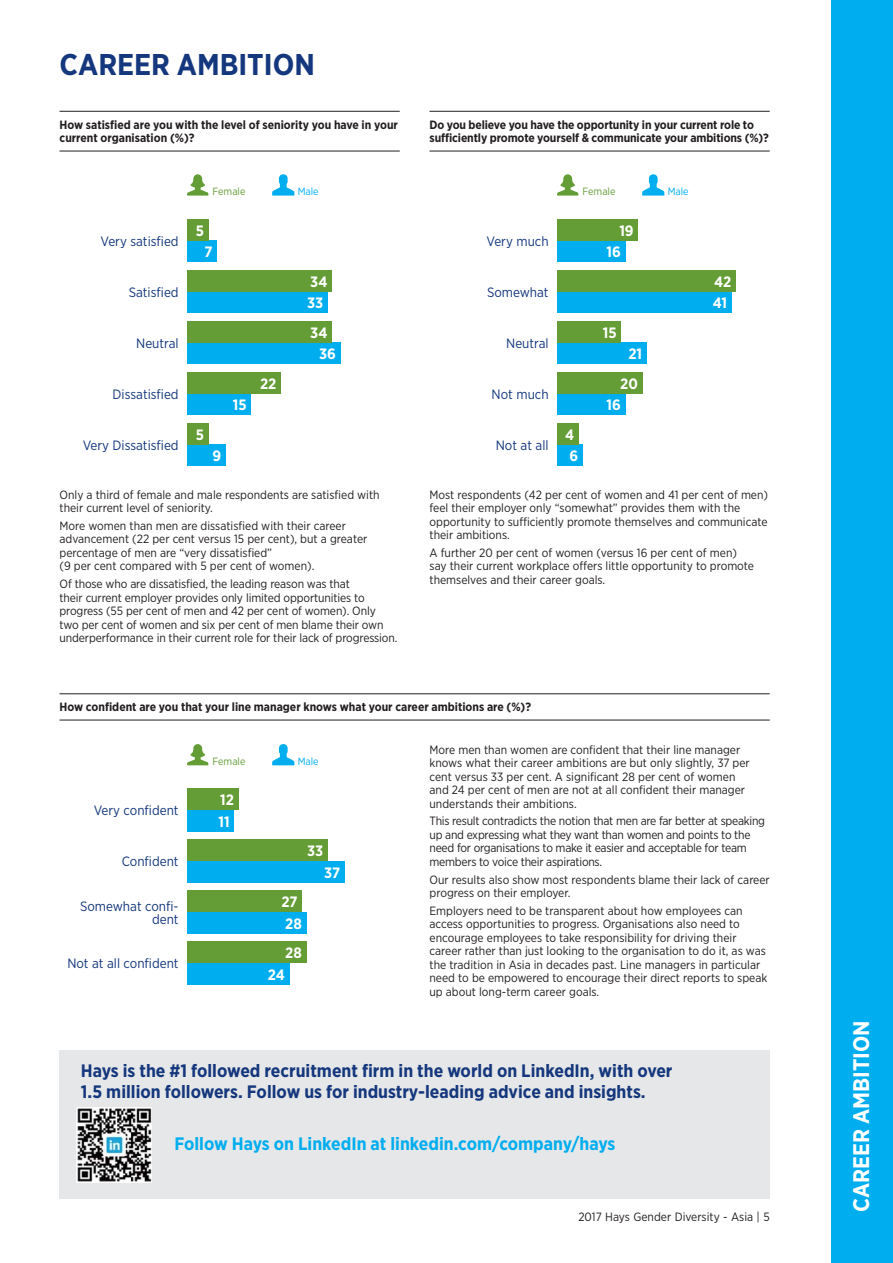
<style>
.page{position:relative;width:893px;height:1263px;background:#fff}
.page>*{position:absolute;margin:0;border:0;box-sizing:border-box;transform-origin:0 0}
.t1{font:700 30px "Gotham Narrow";color:#14377d}
.t2{font:700 22.5px "Gotham Narrow";color:#fff}
.t3{font:700 18px/21px "Gotham Narrow";color:#14377d}
.t4{font:700 18px "Gotham Narrow";color:#00aeef}
.t5{font:700 15px "Gotham Narrow";color:#fff}
.t6{font:13.5px/13.5px "Gotham Narrow";color:#14377d;text-align:right}
.t7{font:12px/13.5px "Gotham Narrow";color:#231f20}
.t8{font:700 12px/13.5px "Gotham Narrow";letter-spacing:-.01em;color:#231f20}
.t9{font:12px/13.5px "Gotham Narrow";letter-spacing:-.02em;color:#231f20}
.t10{font:10.5px "Gotham Narrow";color:#649c35}
.t11{font:10.5px "Gotham Narrow";color:#00aeef}
</style>
<div class="page">
<div style="left:831px;top:0;width:62px;height:1263px;background:#00aeef"></div>
<hr style="left:60px;top:111px;width:340px;height:1px;background:#231f20">
<hr style="left:60px;top:151px;width:340px;height:1px;background:#231f20">
<hr style="left:429px;top:111px;width:341px;height:1px;background:#231f20">
<hr style="left:429px;top:151px;width:341px;height:1px;background:#231f20">
<div style="left:187px;top:240px;width:30px;height:21px;background:#00aeef"></div>
<div style="left:187px;top:291px;width:140px;height:22px;background:#00aeef"></div>
<div style="left:187px;top:342px;width:153px;height:22px;background:#00aeef"></div>
<div style="left:187px;top:393px;width:64px;height:22px;background:#00aeef"></div>
<div style="left:187px;top:444px;width:38px;height:22px;background:#00aeef"></div>
<div style="left:187px;top:219px;width:21px;height:21px;background:#649c35"></div>
<div style="left:187px;top:270px;width:145px;height:21px;background:#649c35"></div>
<div style="left:187px;top:321px;width:145px;height:21px;background:#649c35"></div>
<div style="left:187px;top:372px;width:94px;height:21px;background:#649c35"></div>
<div style="left:187px;top:423px;width:21px;height:21px;background:#649c35"></div>
<svg style="left:272px;top:174px;width:22px;height:22px"></svg>
<svg style="left:187px;top:174px;width:21px;height:22px"></svg>
<div style="left:557px;top:240px;width:68px;height:21px;background:#00aeef"></div>
<div style="left:557px;top:291px;width:174px;height:22px;background:#00aeef"></div>
<div style="left:557px;top:342px;width:89px;height:22px;background:#00aeef"></div>
<div style="left:557px;top:393px;width:68px;height:22px;background:#00aeef"></div>
<div style="left:557px;top:444px;width:26px;height:22px;background:#00aeef"></div>
<div style="left:557px;top:219px;width:81px;height:21px;background:#649c35"></div>
<div style="left:557px;top:270px;width:179px;height:21px;background:#649c35"></div>
<div style="left:557px;top:321px;width:64px;height:21px;background:#649c35"></div>
<div style="left:557px;top:372px;width:85px;height:21px;background:#649c35"></div>
<div style="left:557px;top:423px;width:21px;height:21px;background:#649c35"></div>
<svg style="left:642px;top:174px;width:22px;height:22px"></svg>
<svg style="left:557px;top:174px;width:21px;height:22px"></svg>
<hr style="left:60px;top:693px;width:710px;height:1px;background:#231f20">
<hr style="left:60px;top:720px;width:710px;height:1px;background:#231f20">
<div style="left:187px;top:810px;width:47px;height:21px;background:#00aeef"></div>
<div style="left:187px;top:861px;width:157px;height:21px;background:#00aeef"></div>
<div style="left:187px;top:912px;width:119px;height:21px;background:#00aeef"></div>
<div style="left:187px;top:963px;width:102px;height:21px;background:#00aeef"></div>
<div style="left:187px;top:789px;width:51px;height:21px;background:#649c35"></div>
<div style="left:187px;top:840px;width:140px;height:21px;background:#649c35"></div>
<div style="left:187px;top:891px;width:115px;height:21px;background:#649c35"></div>
<div style="left:187px;top:942px;width:119px;height:21px;background:#649c35"></div>
<svg style="left:272px;top:744px;width:22px;height:21px"></svg>
<svg style="left:187px;top:744px;width:21px;height:21px"></svg>
<div style="left:60px;top:1050px;width:710px;height:149px;background:#e6e7e8"></div>
<img style="left:77px;top:1108px;width:75px;height:74px">
<h1 class="t1" style="left:60px;top:54px;width:257px">CAREER AMBITION</h1>
<p class="t8" style="left:60px;top:119px;width:340px">How satisfied are you with the level of seniority you have in your current organisation (%)?</p>
<p class="t8" style="left:429px;top:119px;width:341px">Do you believe you have the opportunity in your current role to sufficiently promote yourself &amp; communicate your ambitions (%)?</p>
<p class="t10" style="left:213px;top:188px;width:34px">Female</p>
<p class="t11" style="left:298px;top:188px;width:22px">Male</p>
<p class="t10" style="left:583px;top:188px;width:34px">Female</p>
<p class="t11" style="left:668px;top:188px;width:22px">Male</p>
<p class="t6" style="left:101px;top:235px;width:80px">Very satisfied</p>
<p class="t6" style="left:129px;top:286px;width:51px">Satisfied</p>
<p class="t5" style="left:196px;top:225px;width:10px">5</p>
<p class="t5" style="left:205px;top:246px;width:10px">7</p>
<p class="t5" style="left:310px;top:276px;width:19px">34</p>
<p class="t5" style="left:307px;top:297px;width:18px">33</p>
<p class="t6" style="left:486px;top:235px;width:64px">Very much</p>
<p class="t6" style="left:487px;top:286px;width:63px">Somewhat</p>
<p class="t5" style="left:619px;top:225px;width:16px">19</p>
<p class="t5" style="left:606px;top:246px;width:16px">16</p>
<p class="t5" style="left:714px;top:276px;width:19px">42</p>
<p class="t5" style="left:713px;top:297px;width:16px">41</p>
<p class="t6" style="left:136px;top:337px;width:44px">Neutral</p>
<p class="t5" style="left:310px;top:327px;width:19px">34</p>
<p class="t5" style="left:319px;top:348px;width:18px">36</p>
<p class="t6" style="left:506px;top:337px;width:44px">Neutral</p>
<p class="t5" style="left:603px;top:327px;width:15px">15</p>
<p class="t5" style="left:628px;top:348px;width:15px">21</p>
<p class="t6" style="left:113px;top:388px;width:67px">Dissatisfied</p>
<p class="t5" style="left:233px;top:399px;width:15px">15</p>
<p class="t5" style="left:260px;top:378px;width:18px">22</p>
<p class="t6" style="left:492px;top:388px;width:58px">Not much</p>
<p class="t5" style="left:620px;top:378px;width:19px">20</p>
<p class="t5" style="left:606px;top:399px;width:16px">16</p>
<p class="t6" style="left:83px;top:439px;width:97px">Very Dissatisfied</p>
<p class="t5" style="left:196px;top:429px;width:10px">5</p>
<p class="t5" style="left:212px;top:450px;width:10px">9</p>
<p class="t6" style="left:496px;top:439px;width:54px">Not at all</p>
<p class="t5" style="left:565px;top:429px;width:11px">4</p>
<p class="t5" style="left:570px;top:450px;width:10px">6</p>
<p class="t7" style="left:60px;top:488px;width:322px">Only a third of female and male respondents are satisfied with their current level of seniority.</p>
<p class="t7" style="left:60px;top:519px;width:309px">More women than men are dissatisfied with their career advancement (22 per cent versus 15 per cent), but a greater percentage of men are “very dissatisfied”<br>(9 per cent compared with 5 per cent of women).</p>
<p class="t7" style="left:60px;top:578px;width:339px">Of those who are dissatisfied, the leading reason was that<br>their current employer provides only limited opportunities to progress (55 per cent of men and 42 per cent of women). Only two per cent of women and six per cent of men blame their own underperformance in their current role for their lack of progression.</p>
<p class="t7" style="left:429px;top:488px;width:340px">Most respondents (42 per cent of women and 41 per cent of men) feel their employer only “somewhat” provides them with the opportunity to sufficiently promote themselves and communicate their ambitions.</p>
<p class="t7" style="left:429px;top:546px;width:326px">A further 20 per cent of women (versus 16 per cent of men) say their current workplace offers little opportunity to promote themselves and their career goals.</p>
<p class="t8" style="left:60px;top:701px;width:473px">How confident are you that your line manager knows what your career ambitions are (%)?</p>
<p class="t7" style="left:429px;top:743px;width:322px">More men than women are confident that their line manager knows what their career ambitions are but only slightly, 37 per cent versus 33 per cent. A significant 28 per cent of women and 24 per cent of men are not at all confident their manager understands their ambitions.</p>
<p class="t9" style="left:429px;top:815px;width:337px">This result contradicts the notion that men are far better at speaking up and expressing what they want than women and points to the need for organisations to make it easier and acceptable for team members to voice their aspirations.</p>
<p class="t7" style="left:429px;top:873px;width:342px">Our results also show most respondents blame their lack of career progress on their employer.</p>
<p class="t7" style="left:429px;top:905px;width:339px">Employers need to be transparent about how employees can access opportunities to progress. Organisations also need to encourage employees to take responsibility for driving their career rather than just looking to the organisation to do it, as was the tradition in Asia in decades past. Line managers in particular need to be empowered to encourage their direct reports to speak up about long-term career goals.</p>
<p class="t10" style="left:213px;top:758px;width:34px">Female</p>
<p class="t11" style="left:298px;top:758px;width:22px">Male</p>
<p class="t5" style="left:220px;top:795px;width:15px">12</p>
<p class="t6" style="left:94px;top:805px;width:86px">Very confident</p>
<p class="t6" style="left:122px;top:856px;width:58px">Confident</p>
<p class="t6" style="left:80px;top:900px;width:100px">Somewhat confi&shy;dent</p>
<p class="t6" style="left:67px;top:958px;width:113px">Not at all confident</p>
<p class="t5" style="left:218px;top:816px;width:13px">11</p>
<p class="t5" style="left:307px;top:846px;width:18px">33</p>
<p class="t5" style="left:324px;top:867px;width:17px">37</p>
<p class="t5" style="left:281px;top:897px;width:18px">27</p>
<p class="t5" style="left:285px;top:918px;width:18px">28</p>
<p class="t5" style="left:285px;top:948px;width:18px">28</p>
<p class="t5" style="left:268px;top:969px;width:19px">24</p>
<h3 class="t3" style="left:81px;top:1062px;width:593px">Hays is the #1 followed recruitment firm in the world on LinkedIn, with over<br>1.5 million followers. Follow us for industry-leading advice and insights.</h3>
<h3 class="t4" style="left:174px;top:1137px;width:443px">Follow Hays on LinkedIn at linkedin.com/company/hays</h3>
<p class="t7" style="left:578px;top:1211px;width:193px">2017 Hays Gender Diversity - Asia | 5</p>
<h2 class="t2" style="left:853px;top:1212px;width:193px;rotate:-90deg">CAREER AMBITION</h2>
</div>
